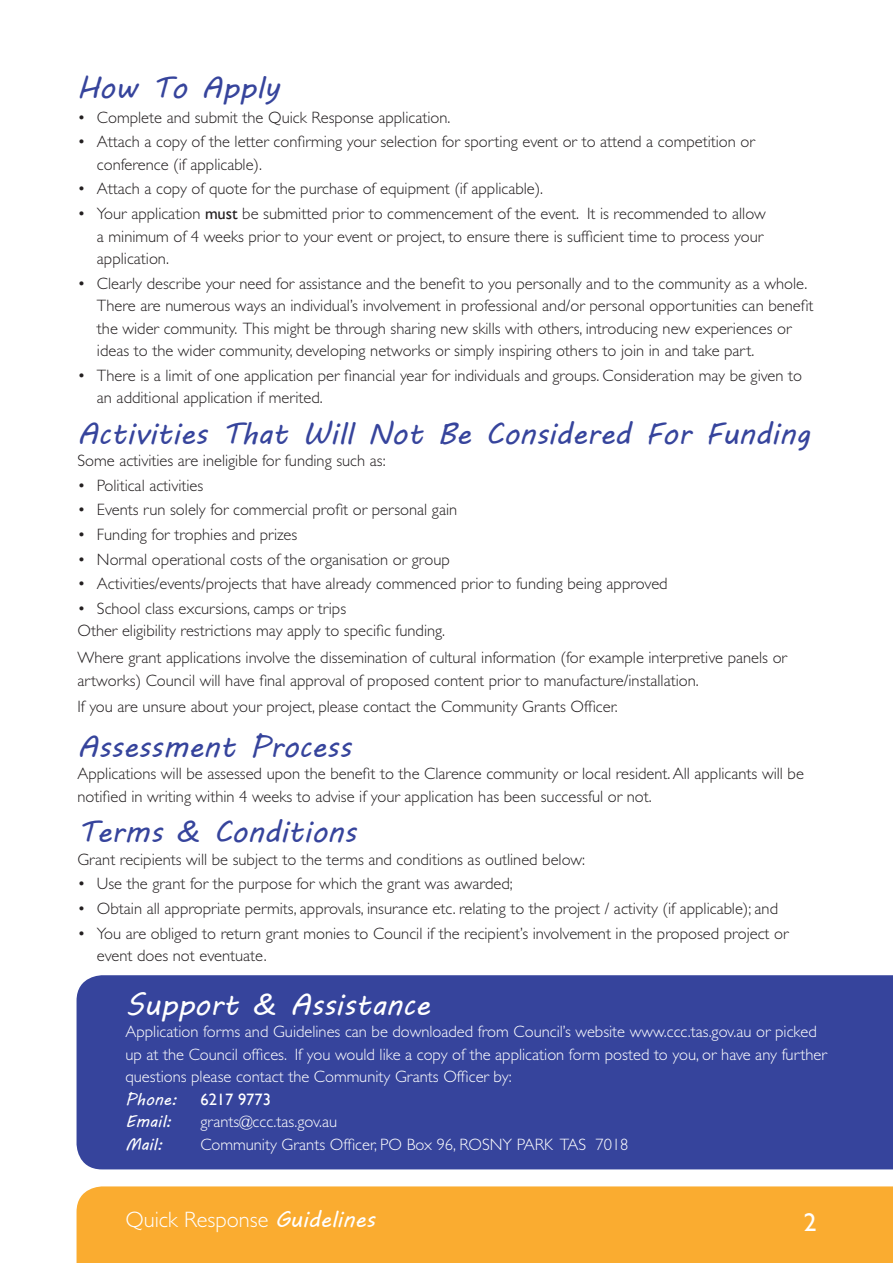
<style>
.page{position:relative;width:893px;height:1263px;background:#fff}
.page>*{position:absolute;margin:0;border:0;box-sizing:border-box;transform-origin:0 0}
.sub_blue{font:30px "MV Boli";color:#36449c}
.sub_blue-2{font:30px "MV Boli";color:#fff}
.t1{font:25.5px "Gill Sans";color:#fff}
.heading{font:300 22.35px "Gill Sans";color:#fff}
.body_bullet{font:300 16.5px/22.5px "Gill Sans";color:#231f20}
.body{font:300 16.5px/22.5px "Gill Sans";color:#231f20}
.body-2{font:300 16.5px/22.5px "Gill Sans";color:#fff}
.body-3{font:16.5px "MV Boli";color:#fff}
.body-4{font:16.5px "Gill Sans";color:#fff}
.s1{font-weight:400}
.s2{font-family:"MV Boli";font-weight:400}
</style>
<div class="page">
<div style="left:77px;top:1186px;width:816px;height:77px;background:#faac30"></div>
<div style="left:77px;top:975px;width:816px;height:194px;background:#36449c"></div>
<p class="sub_blue" style="left:77px;top:67px;width:204px">How To Apply</p>
<p class="body_bullet" style="left:77px;top:106px;width:374px">• Complete and submit the Quick Response application.</p>
<p class="body_bullet" style="left:97px;top:131px;width:659px;text-indent:-19px">• Attach a copy of the letter confirming your selection for sporting event or to attend a competition or conference (if applicable).</p>
<p class="body_bullet" style="left:77px;top:178px;width:467px">• Attach a copy of quote for the purchase of equipment (if applicable).</p>
<p class="body_bullet" style="left:97px;top:202px;width:670px;text-indent:-19px">• Your application <span class="s1">must</span> be submitted prior to commencement of the event. It is recommended to allow a minimum of 4 weeks prior to your event or project, to ensure there is sufficient time to process your application.</p>
<p class="body_bullet" style="left:97px;top:272px;width:718px;text-indent:-19px">• Clearly describe your need for assistance and the benefit to you personally and to the community as a whole.<br>There are numerous ways an individual’s involvement in professional and/or personal opportunities can benefit the wider community. This might be through sharing new skills with others, introducing new experiences or ideas to the wider community, developing networks or simply inspiring others to join in and take part.</p>
<p class="body_bullet" style="left:97px;top:364px;width:707px;text-indent:-19px">• There is a limit of one application per financial year for individuals and groups. Consideration may be given to an additional application if merited.</p>
<p class="sub_blue" style="left:77px;top:413px;width:734px">Activities That Will Not Be Considered For Funding</p>
<p class="body" style="left:77px;top:449px;width:310px">Some activities are ineligible for funding such as:</p>
<p class="body_bullet" style="left:77px;top:474px;width:127px">• Political activities</p>
<p class="body_bullet" style="left:77px;top:499px;width:381px">• Events run solely for commercial profit or personal gain</p>
<p class="body_bullet" style="left:77px;top:523px;width:221px">• Funding for trophies and prizes</p>
<p class="body_bullet" style="left:77px;top:548px;width:374px">• Normal operational costs of the organisation or group</p>
<p class="body_bullet" style="left:77px;top:573px;width:592px">• Activities/events/projects that have already commenced prior to funding being approved</p>
<p class="body_bullet" style="left:77px;top:597px;width:270px">• School class excursions, camps or trips</p>
<p class="body" style="left:77px;top:620px;width:369px">Other eligibility restrictions may apply to specific funding.</p>
<p class="body" style="left:77px;top:646px;width:711px">Where grant applications involve the dissemination of cultural information (for example interpretive panels or artworks) Council will have final approval of proposed content prior to manufacture/installation.</p>
<p class="body" style="left:77px;top:696px;width:542px">If you are unsure about your project, please contact the Community Grants Officer.</p>
<p class="sub_blue" style="left:77px;top:726px;width:275px">Assessment Process</p>
<p class="body" style="left:77px;top:763px;width:728px">Applications will be assessed upon the benefit to the Clarence community or local resident. All applicants will be notified in writing within 4 weeks to advise if your application has been successful or not.</p>
<p class="sub_blue" style="left:77px;top:811px;width:280px">Terms &amp; Conditions</p>
<p class="body" style="left:77px;top:848px;width:509px">Grant recipients will be subject to the terms and conditions as outlined below:</p>
<p class="body_bullet" style="left:77px;top:873px;width:437px">• Use the grant for the purpose for which the grant was awarded;</p>
<p class="body_bullet" style="left:77px;top:897px;width:702px">• Obtain all appropriate permits, approvals, insurance etc. relating to the project / activity (if applicable); and</p>
<p class="body_bullet" style="left:97px;top:922px;width:693px;text-indent:-19px">• You are obliged to return grant monies to Council if the recipient’s involvement in the proposed project or event does not eventuate.</p>
<p class="sub_blue-2" style="left:125px;top:984px;width:306px">Support &amp; Assistance</p>
<p class="body-2" style="left:125px;top:1021px;width:703px">Application forms and Guidelines can be downloaded from Council’s website www.ccc.tas.gov.au or picked up at the Council offices. If you would like a copy of the application form posted to you, or have any further questions please contact the Community Grants Officer by:</p>
<p class="body-3" style="left:125px;top:1088px;width:53px">Phone:</p>
<p class="body-4" style="left:200px;top:1090px;width:72px">6217 9773</p>
<p class="body-3" style="left:125px;top:1110px;width:48px">Email:</p>
<p class="body-2" style="left:200px;top:1111px;width:138px">grants@ccc.tas.gov.au</p>
<p class="body-3" style="left:125px;top:1133px;width:39px">Mail:</p>
<p class="body-2" style="left:200px;top:1133px;width:430px">Community Grants Officer, PO Box 96, ROSNY PARK TAS 7018</p>
<p class="heading" style="left:125px;top:1206px;width:251px">Quick Response <span class="s2">Guidelines</span></p>
<p class="t1" style="left:804px;top:1207px;width:14px">2</p>
</div>
